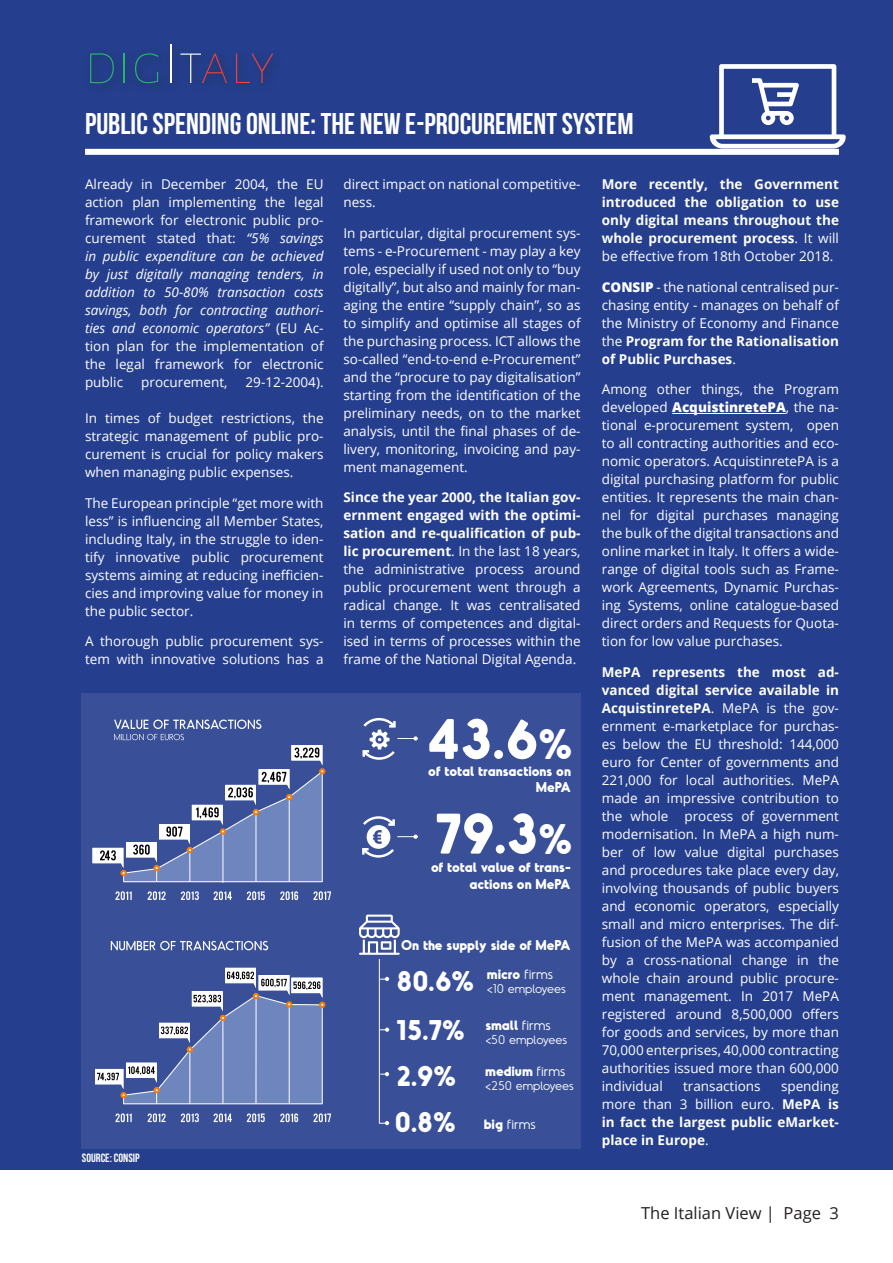
<style>
.page{position:relative;width:893px;height:1263px;background:#fff}
.page>*{position:absolute;margin:0;border:0;box-sizing:border-box;transform-origin:0 0}
.t1{font:100 60px "Alegreya Sans SC";color:#28b46f}
.t2{font:700 54px "Odudo Soft";color:#fff}
.t3{font:700 40.5px "Odudo Soft";color:#fff}
.t4{font:30px "Bebas Neue";color:#fff}
.t5{font:700 27px "Odudo Soft";color:#fff}
.t6{font:16.5px "Open Sans";color:#231f20}
.t7{font:13.5px/18px "Open Sans";color:#fff;text-align:justify}
.t8{font:700 13.5px/18px "Open Sans";color:#fff;text-align:justify}
.t9{font:700 13.5px/16.2px "Odudo Soft";color:#fff;text-align:right}
.t10{font:300 13.5px "Odudo Soft";color:#fff}
.t11{font:300 12px "Odudo Soft";color:#fff}
.t12{font:12px "Bebas Neue";color:#fff}
.s1{color:#fff}
.s2{color:#ee423a}
.s3{font-style:italic}
.s4{font-weight:700}
.s5{font-size:40.5px}
.s6{font-size:27px}
.s7{font-weight:300}
.s8{font-weight:700;font-size:27px}
.s9{font-weight:400}
.s10{font-weight:800}
</style>
<div class="page">
<div style="left:0;top:0;width:893px;height:1169px;background:#253f8e"></div>
<div style="left:81px;top:693px;width:500px;height:455px;background:#395098"></div>
<div style="left:84px;top:40px;width:200px;height:55px;background:#243d8a"></div>
<div style="left:85px;top:149px;width:754px;height:6px;background:#fff"></div>
<hr style="left:672px;top:413px;width:114px;height:1px;background:#fff">
<svg style="left:359px;top:914px;width:41px;height:41px"></svg>
<hr style="left:379px;top:959px;width:1px;height:164px;background:#fff">
<svg style="left:362px;top:718px;width:56px;height:42px"></svg>
<svg style="left:380px;top:977px;width:9px;height:4px"></svg>
<svg style="left:380px;top:1027px;width:9px;height:5px"></svg>
<svg style="left:380px;top:1072px;width:9px;height:4px"></svg>
<svg style="left:379px;top:1121px;width:10px;height:4px"></svg>
<svg style="left:362px;top:816px;width:56px;height:42px"></svg>
<svg style="left:115px;top:891px;width:17px;height:9px"></svg>
<svg style="left:148px;top:891px;width:18px;height:9px"></svg>
<svg style="left:181px;top:891px;width:18px;height:9px"></svg>
<svg style="left:214px;top:891px;width:18px;height:9px"></svg>
<hr style="left:223px;top:832px;width:1px;height:51px;background:#fff">
<svg style="left:247px;top:891px;width:18px;height:9px"></svg>
<svg style="left:280px;top:891px;width:18px;height:9px"></svg>
<svg style="left:313px;top:891px;width:18px;height:9px"></svg>
<svg style="left:92px;top:719px;width:233px;height:163px"></svg>
<hr style="left:124px;top:881px;width:198px;height:1px;background:#fff">
<svg style="left:111px;top:941px;width:157px;height:9px"></svg>
<svg style="left:115px;top:1113px;width:17px;height:9px"></svg>
<svg style="left:148px;top:1113px;width:18px;height:9px"></svg>
<svg style="left:181px;top:1113px;width:18px;height:9px"></svg>
<svg style="left:214px;top:1113px;width:18px;height:9px"></svg>
<svg style="left:247px;top:1113px;width:18px;height:9px"></svg>
<svg style="left:280px;top:1113px;width:18px;height:9px"></svg>
<svg style="left:313px;top:1113px;width:18px;height:9px"></svg>
<div style="left:319px;top:1001px;width:6px;height:7px;border:2px solid #f27c0d;border-radius:50%"></div>
<svg style="left:96px;top:968px;width:228px;height:136px"></svg>
<div style="left:187px;top:1046px;width:6px;height:7px;border:2px solid #f27c0d;border-radius:50%"></div>
<hr style="left:124px;top:1103px;width:198px;height:1px;background:#fff">
<svg style="left:710px;top:64px;width:136px;height:84px"></svg>
<h1 class="t1" style="left:84px;top:27px;width:194px">dig<span class="s1">It</span><span class="s2">aly</span></h1>
<h3 class="t4" style="left:85px;top:107px;width:550px">PUBLIC SPENDING ONLINE: THE NEW E-PROCUREMENT SYSTEM</h3>
<p class="t7" style="left:85px;top:175px;width:240px">Already in December 2004, the EU action plan implementing the legal framework for electronic public pro&shy;curement stated that: <span class="s3">“5% savings in public expenditure can be achieved by just digitally managing tenders, in addition to 50-80% transaction costs savings, both for contracting authori&shy;ties and economic operators”</span> (EU Ac&shy;tion plan for the implementation of the legal framework for electronic public</p>
<p class="t7" style="left:141px;top:373px;width:88px">procurement,</p>
<p class="t7" style="left:246px;top:373px;width:80px">29-12-2004).</p>
<p class="t7" style="left:85px;top:409px;width:240px">In times of budget restrictions, the strategic management of public pro&shy;curement is crucial for policy makers when managing public expenses.</p>
<p class="t7" style="left:85px;top:493px;width:240px">The European principle “get more with less” is influencing all Member States, including Italy, in the struggle to iden&shy;tify innovative public procurement systems aiming at reducing inefficien&shy;cies and improving value for money in the public sector.</p>
<p class="t7" style="left:85px;top:632px;width:240px">A thorough public procurement sys&shy;tem with innovative solutions has a</p>
<p class="t7" style="left:343px;top:175px;width:239px">direct impact on national competitive&shy;ness.</p>
<p class="t7" style="left:343px;top:223px;width:239px">In particular, digital procurement sys&shy;tems - e-Procurement - may play a key role, especially if used not only to “buy digitally”, but also and mainly for man&shy;aging the entire “supply chain”, so as to simplify and optimise all stages of the purchasing process. ICT allows the so-called “end-to-end e-Procurement” and the “procure to pay digitalisation” starting from the identification of the preliminary needs, on to the market analysis, until the final phases of de&shy;livery, monitoring, invoicing and pay&shy;ment management.</p>
<p class="t7" style="left:343px;top:488px;width:239px"><span class="s4">Since the year 2000, the Italian gov&shy;ernment engaged with the optimi&shy;sation and re-qualification of pub&shy;lic procurement</span>. In the last 18 years, the administrative process around public procurement went through a radical change. It was centralisated in terms of competences and digital&shy;ised in terms of processes within the frame of the National Digital Agenda.</p>
<p class="t12" style="left:82px;top:1151px;width:59px">SOURCE: CONSIP</p>
<h2 class="t2" style="left:427px;top:704px;width:113px">43.6</h2>
<p class="t9" style="left:428px;top:762px;width:144px">of total transactions on</p>
<h3 class="t3" style="left:538px;top:718px;width:35px">%</h3>
<p class="t9" style="left:536px;top:778px;width:37px">MePA</p>
<h2 class="t2" style="left:435px;top:799px;width:139px">79.3<span class="s5">%</span></h2>
<p class="t9" style="left:431px;top:859px;width:141px">of total value of trans&shy;actions on MePA</p>
<p class="t9" style="left:401px;top:936px;width:171px">On the supply side of MePA</p>
<h3 class="t5" style="left:396px;top:963px;width:158px">80.6% <sup>micro</sup> <sup>firms</sup></h3>
<p class="t11" style="left:487px;top:981px;width:80px">&lt;10 employees</p>
<h3 class="t5" style="left:396px;top:1012px;width:156px">15.7% <sup>small</sup> <sup>firms</sup></h3>
<p class="t11" style="left:485px;top:1032px;width:83px">&lt;50 employees</p>
<p class="t9" style="left:396px;top:1062px;width:171px"><span class="s6">2.9%</span> medium <span class="s7">firms</span></p>
<p class="t11" style="left:485px;top:1078px;width:90px">&lt;250 employees</p>
<p class="t10" style="left:395px;top:1115px;width:142px"><span class="s8">0.8%</span> <span class="s4">big</span> firms</p>
<p class="t8" style="left:602px;top:175px;width:239px">More recently, the Government introduced the obligation to use only digital means throughout the whole procurement process<span class="s9">. It will be effective from 18th October 2018.</span></p>
<p class="t7" style="left:602px;top:277px;width:239px"><span class="s10">CONSIP</span> - the national centralised pur&shy;chasing entity - manages on behalf of the Ministry of Economy and Finance the <span class="s4">Program for the Rationalisation of Public Purchases</span>.</p>
<p class="t7" style="left:602px;top:380px;width:239px">Among other things, the Program developed <span class="s10">AcquistinretePA</span>, the na&shy;tional e-procurement system, open to all contracting authorities and eco&shy;nomic operators. AcquistinretePA is a digital purchasing platform for public entities. It represents the main chan&shy;nel for digital purchases managing the bulk of the digital transactions and online market in Italy. It offers a wide&shy;range of digital tools such as Frame&shy;work Agreements, Dynamic Purchas&shy;ing Systems, online catalogue-based direct orders and Requests for Quota&shy;tion for low value purchases.</p>
<p class="t7" style="left:602px;top:663px;width:239px"><span class="s4">MePA represents the most ad&shy;vanced digital service available in AcquistinretePA</span>. MePA is the gov&shy;ernment e-marketplace for purchas&shy;es below the EU threshold: 144,000 euro for Center of governments and 221,000 for local authorities. MePA made an impressive contribution to the whole process of government modernisation. In MePA a high num&shy;ber of low value digital purchases and procedures take place every day, involving thousands of public buyers and economic operators, especially small and micro enterprises. The dif&shy;fusion of the MePA was accompanied by a cross-national change in the whole chain around public procure&shy;ment management. In 2017 MePA registered around 8,500,000 offers for goods and services, by more than 70,000 enterprises, 40,000 contracting authorities issued more than 600,000 individual</p>
<p class="t8" style="left:602px;top:1077px;width:239px;text-indent:179px"><span class="s9">spending more than 3 billion euro.</span> MePA is in fact the largest public eMarket&shy;place in Europe<span class="s9">.</span></p>
<p class="t7" style="left:683px;top:1077px;width:79px">transactions</p>
<p class="t6" style="left:641px;top:1202px;width:199px">The Italian View | Page 3</p>
</div>
